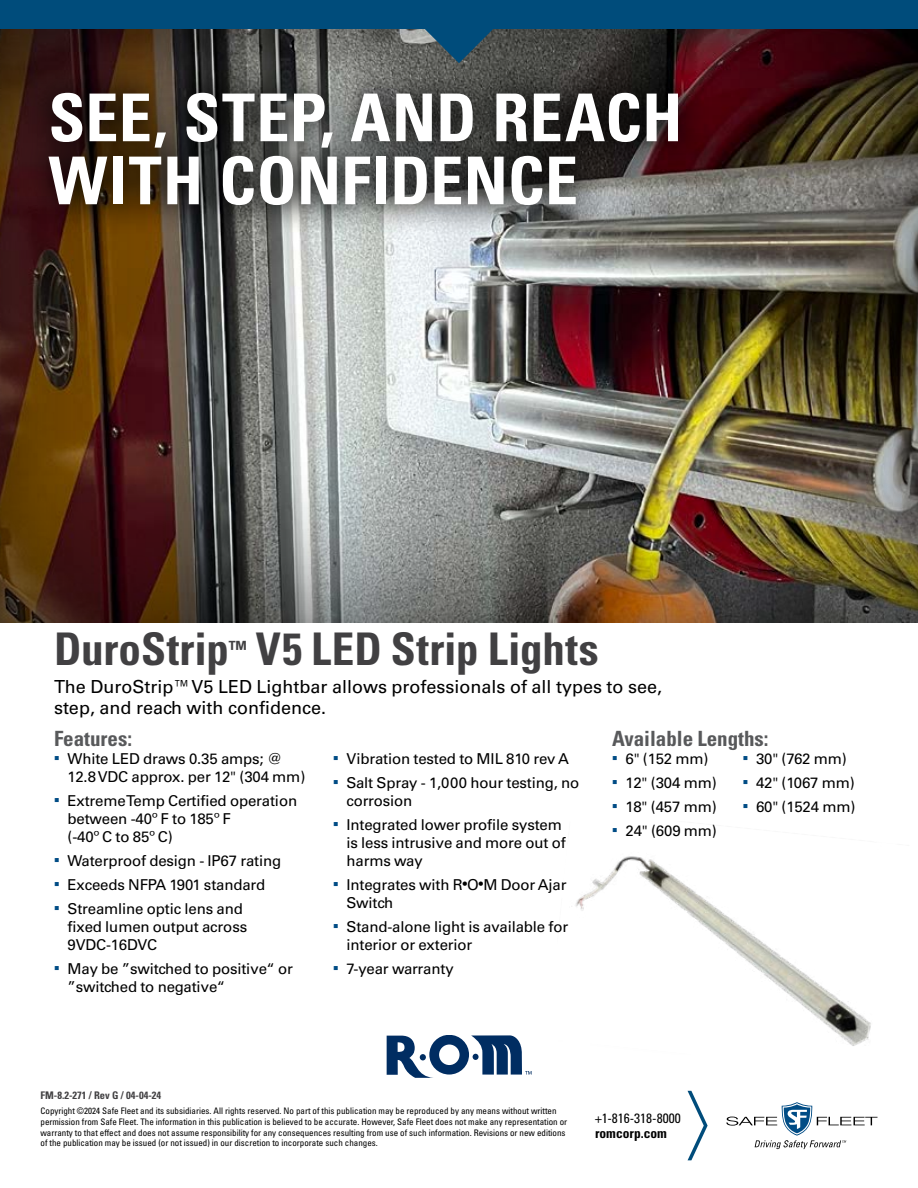
<style>
.page{position:relative;width:918px;height:1188px;background:#fff}
.page>*{position:absolute;margin:0;border:0;box-sizing:border-box;transform-origin:0 0}
.t1{font:700 condensed 66px/63px "Univers LT Std";letter-spacing:.005em;color:#fff}
.t2{font:700 condensed 45px "Univers LT Std";letter-spacing:.005em;color:#414042}
.t3{font:700 condensed 21px "Univers LT Std";color:#58595b}
.t4{font:18px/21px "Univers LT Std";color:#000}
.t5{font:15px/18px "Univers LT Std";letter-spacing:-.01em;color:#000}
.t6{font:condensed 13.5px "Univers LT Pro";color:#000}
.t7{font:700 condensed 13.5px "Univers LT Std";color:#000}
.t8{font:700 condensed 10.5px "Univers LT Pro";color:#414042}
.t9{font:condensed 9px/10.8px "Univers LT Pro";color:#000}
.s1{color:#004c85}
.s2{font-size:12px}
</style>
<div class="page">
<svg style="left:726px;top:1102px;width:152px;height:47px"></svg>
<svg style="left:688px;top:1091px;width:20px;height:69px"></svg>
<svg style="left:387px;top:1036px;width:144px;height:42px"></svg>
<div style="left:0;top:0;width:918px;height:623px;background:#000;opacity:.75"></div>
<div style="left:19px;top:63px;width:691px;height:173px;background:#000;opacity:.75"></div>
<img style="left:571px;top:856px;width:300px;height:190px">
<div style="left:0;top:0;width:918px;height:28px;background:#004c7b"></div>
<svg style="left:424px;top:28px;width:70px;height:35px;background:#2f556b"></svg>
<h1 class="t1" style="left:49px;top:86px;width:635px">SEE, STEP, AND REACH<br>WITH CONFIDENCE</h1>
<h2 class="t2" style="left:54px;top:621px;width:546px">DuroStrip<sup>™</sup> V5 LED Strip Lights</h2>
<p class="t4" style="left:54px;top:676px;width:610px">The DuroStrip™V5 LED Lightbar allows professionals of all types to see, step, and reach with confidence.</p>
<h3 class="t3" style="left:54px;top:726px;width:80px">Features:</h3>
<p class="t5" style="left:68px;top:750px;width:239px;text-indent:-14px"><span class="s1">▪</span> White LED draws 0.35 amps; @<br>12.8 VDC approx. per 12" (304 mm)</p>
<p class="t5" style="left:68px;top:792px;width:231px;text-indent:-14px"><span class="s1">▪</span> Extreme Temp Certified operation between -40º F to 185º F<br>(-40º C to 85º C)</p>
<p class="t5" style="left:54px;top:852px;width:229px"><span class="s1">▪</span> Waterproof design - IP67 rating</p>
<p class="t5" style="left:54px;top:876px;width:213px"><span class="s1">▪</span> Exceeds NFPA 1901 standard</p>
<p class="t5" style="left:68px;top:900px;width:181px;text-indent:-14px"><span class="s1">▪</span> Streamline optic lens and fixed lumen output across<br>9VDC-16DVC</p>
<p class="t5" style="left:68px;top:960px;width:227px;text-indent:-14px"><span class="s1">▪</span> May be ”switched to positive“ or ”switched to negative“</p>
<h3 class="t3" style="left:612px;top:726px;width:158px">Available Lengths:</h3>
<p class="t5" style="left:612px;top:750px;width:98px"><span class="s1">▪</span> 6" (152 mm)</p>
<p class="t5" style="left:612px;top:774px;width:106px"><span class="s1">▪</span> 12" (304 mm)</p>
<p class="t5" style="left:612px;top:798px;width:106px"><span class="s1">▪</span> 18" (457 mm)</p>
<p class="t5" style="left:612px;top:822px;width:106px"><span class="s1">▪</span> 24" (609 mm)</p>
<p class="t5" style="left:742px;top:750px;width:106px"><span class="s1">▪</span> 30" (762 mm)</p>
<p class="t5" style="left:742px;top:774px;width:114px"><span class="s1">▪</span> 42" (1067 mm)</p>
<p class="t5" style="left:742px;top:798px;width:114px"><span class="s1">▪</span> 60" (1524 mm)</p>
<p class="t5" style="left:333px;top:750px;width:237px"><span class="s1">▪</span> Vibration tested to MIL 810 rev A</p>
<p class="t5" style="left:346px;top:774px;width:234px;text-indent:-14px"><span class="s1">▪</span> Salt Spray - 1,000 hour testing, no corrosion</p>
<p class="t5" style="left:346px;top:816px;width:221px;text-indent:-14px"><span class="s1">▪</span> Integrated lower profile system is less intrusive and more out of harms way</p>
<p class="t5" style="left:346px;top:876px;width:222px;text-indent:-13px"><span class="s1">▪</span> Integrates with R<span class="s2">•</span>O<span class="s2">•</span>M Door Ajar<br>Switch</p>
<p class="t5" style="left:346px;top:918px;width:223px;text-indent:-14px"><span class="s1">▪</span> Stand-alone light is available for interior or exterior</p>
<p class="t5" style="left:333px;top:960px;width:122px"><span class="s1">▪</span> 7-year warranty</p>
<p class="t8" style="left:40px;top:1089px;width:122px">FM-8.2-271 / Rev G / 04-04-24</p>
<p class="t9" style="left:40px;top:1105px;width:528px">Copyright ©2024 Safe Fleet and its subsidiaries. All rights reserved. No part of this publication may be reproduced by any means without written permission from Safe Fleet. The information in this publication is believed to be accurate. However, Safe Fleet does not make any representation or warranty to that effect and does not assume responsibility for any consequences resulting from use of such information. Revisions or new editions of the publication may be issued (or not issued) in our discretion to incorporate such changes.</p>
<p class="t6" style="left:595px;top:1110px;width:87px">+1-816-318-8000</p>
<p class="t7" style="left:595px;top:1125px;width:73px">romcorp.com</p>
</div>
